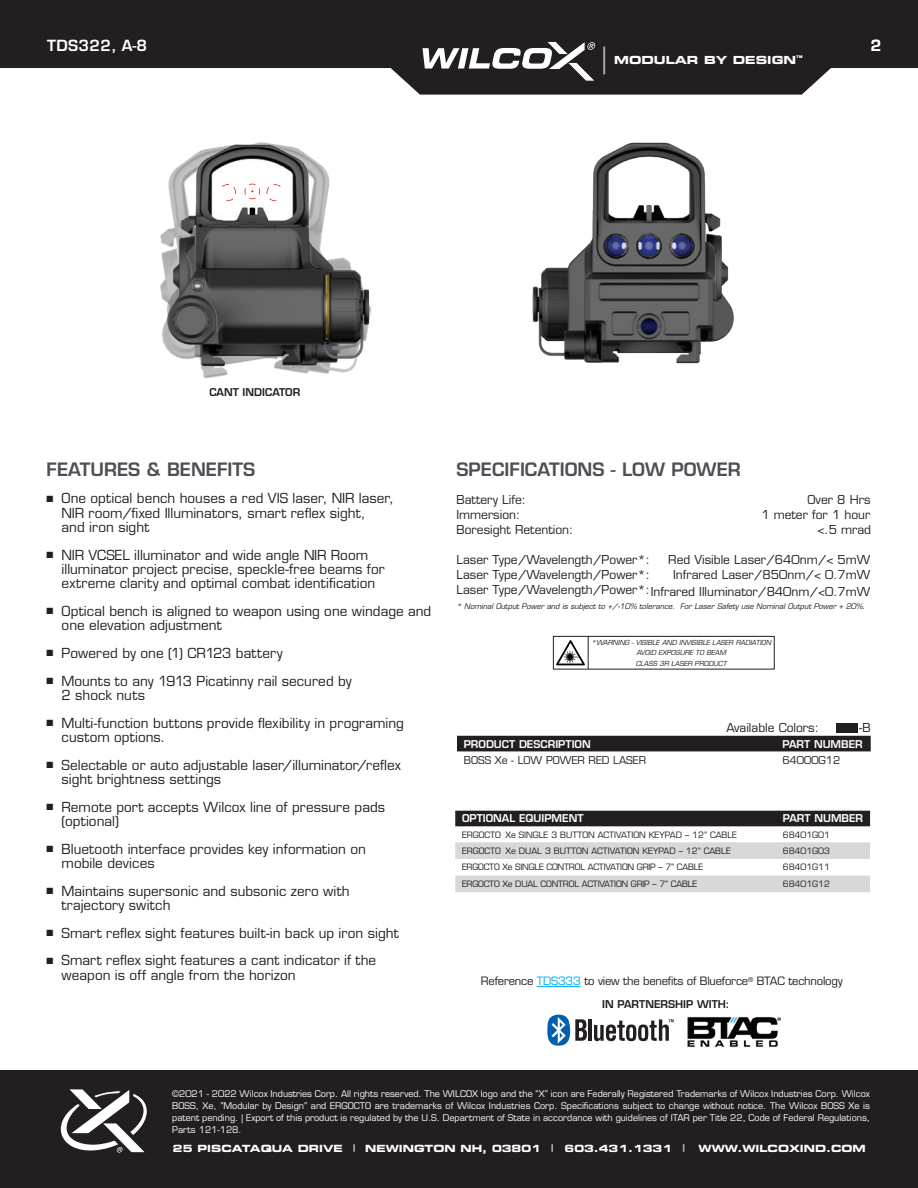
<style>
.page{position:relative;width:918px;height:1188px;background:#fff}
.page>*{position:absolute;margin:0;border:0;box-sizing:border-box;transform-origin:0 0}
.t1{font:600 18px "Eurostile LT Std";color:#4d4f54}
.t2{font:600 15px "Eurostile LT Std";letter-spacing:.025em;color:#fff}
.t3{font:13.5px/14.2px "Eurostile LT Std";letter-spacing:.005em;color:#231f20}
.t4{font:12px/16.5px "Eurostile LT Std";color:#231f20;text-align:right}
.t5{font:11.25px "Eurostile LT Std";letter-spacing:-.02em;color:#231f20}
.t6{font:11.1px "Eurostile LT Std Bold Ex 2";color:#fff}
.t7{font:600 10.5px "Eurostile LT Std";color:#fff}
.t8{font:10.5px "Eurostile LT Std";color:#231f20}
.t9{font:600 10.5px "Eurostile LT Std";color:#231f20}
.t10{font:9.9px "Eurostile LT Std Bold Ex 2";color:#fff}
.t11{font:9px/12px "Eurostile LT Std";color:#fff;text-align:justify}
.t12{font:8.55px "Eurostile LT Std";color:#231f20}
.t13{font:8.55px "Eurostile LT Std";letter-spacing:-.02em;color:#231f20}
.t14{font:italic 7.5px "Eurostile LT Std";color:#231f20}
.t15{font:italic 6.75px/10.5px "Eurostile LT Std";color:#231f20;text-align:center}
.s1{color:#00aeef}
</style>
<div class="page">
<svg style="left:0;top:0;width:918px;height:95px;fill:#231f20"></svg>
<svg style="left:423px;top:42px;width:172px;height:39px"></svg>
<hr style="left:603px;top:47px;width:2px;height:27px;background:#a2aaad">
<div style="left:0;top:1070px;width:918px;height:118px;background:#231f20"></div>
<svg style="left:61px;top:1089px;width:86px;height:64px"></svg>
<svg style="left:353px;top:1144px;width:2px;height:8px"></svg>
<svg style="left:551px;top:1144px;width:2px;height:8px"></svg>
<img style="left:160px;top:142px;width:212px;height:237px">
<svg style="left:266px;top:184px;width:17px;height:17px"></svg>
<svg style="left:220px;top:184px;width:16px;height:17px"></svg>
<svg style="left:245px;top:184px;width:15px;height:15px"></svg>
<div style="left:457px;top:736px;width:414px;height:15px;background:#231f20"></div>
<img style="left:687px;top:1016px;width:94px;height:31px">
<hr style="left:588px;top:1019px;width:4px;height:22px;background:#231f20">
<svg style="left:594px;top:1019px;width:80px;height:22px"></svg>
<svg style="left:547px;top:1015px;width:40px;height:31px"></svg>
<div style="left:455px;top:811px;width:415px;height:15px;background:#231f20"></div>
<svg style="left:455px;top:842px;width:415px;height:50px"></svg>
<div style="left:836px;top:723px;width:21px;height:10px;background:#231f20"></div>
<svg style="left:556px;top:640px;width:29px;height:25px"></svg>
<div style="left:553px;top:636px;width:221px;height:33px;border:1px solid #231f20"></div>
<hr style="left:588px;top:636px;width:1px;height:33px;background:#231f20">
<img style="left:532px;top:142px;width:202px;height:222px">
<hr style="left:537px;top:986px;width:44px;height:1px;background:#00aeef">
<p class="t2" style="left:47px;top:36px;width:101px">TDS322, A-8</p>
<p class="t6" style="left:614px;top:52px;width:190px">MODULAR BY DESIGN<sup>™</sup></p>
<p class="t2" style="left:871px;top:36px;width:12px">2</p>
<p class="t9" style="left:209px;top:385px;width:93px">CANT INDICATOR</p>
<h1 class="t1" style="left:47px;top:458px;width:210px">FEATURES &amp; BENEFITS</h1>
<p class="t3" style="left:62px;top:491px;width:334px;text-indent:-15px">■ One optical bench houses a red VIS laser, NIR laser,<br>NIR room/fixed Illuminators, smart reflex sight,<br>and iron sight</p>
<p class="t3" style="left:62px;top:548px;width:325px;text-indent:-15px">■ NIR VCSEL illuminator and wide angle NIR Room illuminator project precise, speckle-free beams for extreme clarity and optimal combat identification</p>
<p class="t3" style="left:62px;top:604px;width:371px;text-indent:-15px">■ Optical bench is aligned to weapon using one windage and one elevation adjustment</p>
<p class="t3" style="left:47px;top:646px;width:237px">■ Powered by one (1) CR123 battery</p>
<p class="t3" style="left:62px;top:674px;width:292px;text-indent:-15px">■ Mounts to any 1913 Picatinny rail secured by<br>2 shock nuts</p>
<p class="t3" style="left:62px;top:716px;width:344px;text-indent:-15px">■ Multi-function buttons provide flexibility in programing custom options.</p>
<p class="t3" style="left:62px;top:758px;width:341px;text-indent:-15px">■ Selectable or auto adjustable laser/illuminator/reflex sight brightness settings</p>
<p class="t3" style="left:62px;top:800px;width:325px;text-indent:-15px">■ Remote port accepts Wilcox line of pressure pads (optional)</p>
<p class="t3" style="left:62px;top:842px;width:306px;text-indent:-15px">■ Bluetooth interface provides key information on mobile devices</p>
<p class="t3" style="left:62px;top:884px;width:290px;text-indent:-15px">■ Maintains supersonic and subsonic zero with trajectory switch</p>
<p class="t3" style="left:47px;top:926px;width:354px">■ Smart reflex sight features built-in back up iron sight</p>
<p class="t3" style="left:62px;top:953px;width:316px;text-indent:-15px">■ Smart reflex sight features a cant indicator if the weapon is off angle from the horizon</p>
<h1 class="t1" style="left:456px;top:458px;width:286px">SPECIFICATIONS - LOW POWER</h1>
<p class="t4" style="left:456px;top:491px;width:71px">Battery Life:</p>
<p class="t4" style="left:808px;top:491px;width:64px">Over 8 Hrs</p>
<p class="t4" style="left:456px;top:506px;width:65px">Immersion:</p>
<p class="t4" style="left:761px;top:506px;width:111px">1 meter for 1 hour</p>
<p class="t4" style="left:456px;top:521px;width:118px">Boresight Retention:</p>
<p class="t4" style="left:818px;top:521px;width:55px">&lt;.5 mrad</p>
<p class="t4" style="left:456px;top:551px;width:195px">Laser Type/Wavelength/Power*:</p>
<p class="t4" style="left:668px;top:551px;width:204px">Red Visible Laser/640nm/&lt; 5mW</p>
<p class="t4" style="left:456px;top:566px;width:195px">Laser Type/Wavelength/Power*:</p>
<p class="t4" style="left:456px;top:566px;width:416px">Infrared Laser/850nm/&lt; 0.7mW<br>Laser Type/Wavelength/Power*:Infrared Illuminator/840nm/&lt;0.7mW</p>
<p class="t14" style="left:456px;top:602px;width:410px">* Nominal Output Power and is subject to +/-10% tolerance. For Laser Safety use Nominal Output Power + 20%.</p>
<p class="t15" style="left:591px;top:637px;width:181px">*WARNING - VISIBLE AND INVISIBLE LASER RADIATION<br>AVOID EXPOSURE TO BEAM<br>CLASS 3R LASER PRODUCT</p>
<p class="t4" style="left:726px;top:719px;width:94px">Available Colors:</p>
<p class="t4" style="left:859px;top:720px;width:13px">-B</p>
<p class="t7" style="left:464px;top:737px;width:129px">PRODUCT DESCRIPTION</p>
<p class="t7" style="left:782px;top:737px;width:82px">PART NUMBER</p>
<p class="t8" style="left:464px;top:754px;width:184px">BOSS Xe - LOW POWER RED LASER</p>
<p class="t8" style="left:782px;top:754px;width:60px">64000G12</p>
<p class="t7" style="left:462px;top:812px;width:123px">OPTIONAL EQUIPMENT</p>
<p class="t7" style="left:783px;top:812px;width:82px">PART NUMBER</p>
<p class="t12" style="left:462px;top:829px;width:277px">ERGOCTO Xe SINGLE 3 BUTTON ACTIVATION KEYPAD – 12” CABLE</p>
<p class="t12" style="left:783px;top:829px;width:49px">68401G01</p>
<p class="t12" style="left:462px;top:846px;width:270px">ERGOCTO Xe DUAL 3 BUTTON ACTIVATION KEYPAD – 12” CABLE</p>
<p class="t12" style="left:783px;top:846px;width:49px">68401G03</p>
<p class="t13" style="left:462px;top:862px;width:243px">ERGOCTO Xe SINGLE CONTROL ACTIVATION GRIP – 7” CABLE</p>
<p class="t12" style="left:783px;top:862px;width:49px">68401G11</p>
<p class="t13" style="left:462px;top:879px;width:237px">ERGOCTO Xe DUAL CONTROL ACTIVATION GRIP – 7” CABLE</p>
<p class="t12" style="left:783px;top:879px;width:49px">68401G12</p>
<p class="t5" style="left:481px;top:975px;width:363px">Reference <span class="s1">TDS333</span> to view the benefits of Blueforce<sup>®</sup> BTAC technology</p>
<p class="t9" style="left:602px;top:998px;width:129px">IN PARTNERSHIP WITH:</p>
<p class="t11" style="left:172px;top:1088px;width:699px">©2021 - 2022 Wilcox Industries Corp. All rights reserved. The WILCOX logo and the “X” icon are Federally Registered Trademarks of Wilcox Industries Corp. Wilcox BOSS, Xe, ”Modular by Design” and ERGOCTO are trademarks of Wilcox Industries Corp. Specifications subject to change without notice. The Wilcox BOSS Xe is patent pending. | Export of this product is regulated by the U.S. Department of State in accordance with guidelines of ITAR per Title 22, Code of Federal Regulations, Parts 121-128.</p>
<p class="t10" style="left:173px;top:1142px;width:171px">25 PISCATAQUA DRIVE</p>
<p class="t10" style="left:365px;top:1142px;width:177px">NEWINGTON NH, 03801</p>
<p class="t10" style="left:565px;top:1142px;width:109px">603.431.1331</p>
<p class="t10" style="left:698px;top:1142px;width:169px">WWW.WILCOXIND.COM</p>
</div>
